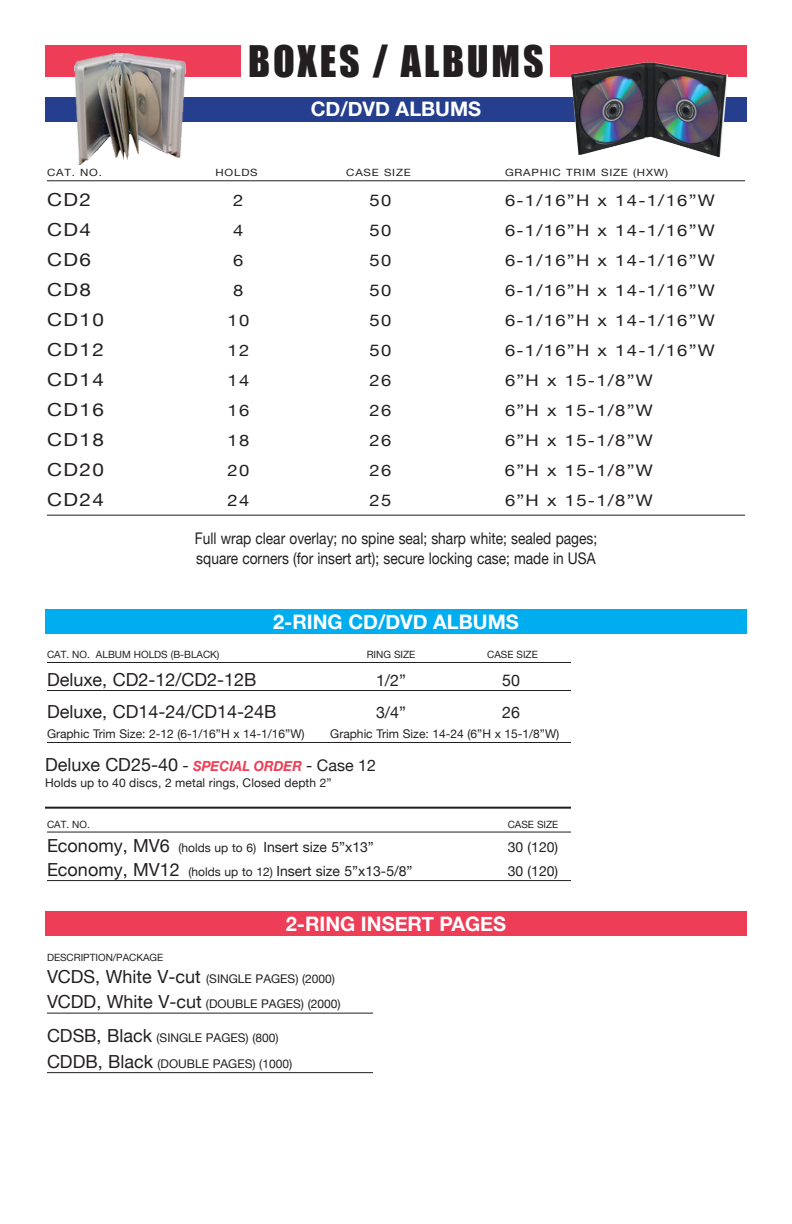
<style>
.page{position:relative;width:792px;height:1224px;background:#fff}
.page>*{position:absolute;margin:0;border:0;box-sizing:border-box;transform-origin:0 0}
.t1{font:40px "Impact";letter-spacing:.07em;color:#231f20}
.t2{font:700 20px "Helvetica Neue";color:#fff}
.t3{font:18px "Helvetica Neue";color:#231f20}
.t4{font:18px "Helvetica Neue";color:#231f20;scale:1.15 1}
.t5{font:16px "Helvetica Neue";color:#231f20;scale:1.15 1}
.t6{font:16px "Helvetica Neue";color:#231f20;scale:.86 1}
.t7{font:16px "Helvetica Neue";color:#231f20}
.t8{font:14px "Helvetica Neue";color:#231f20}
.t9{font:12px "Helvetica Neue";color:#231f20}
.t10{font:10px "Helvetica Neue";color:#231f20}
.t11{font:10px "Helvetica Neue";letter-spacing:.07em;color:#231f20;scale:1.15 1}
.t12{font:10px "Helvetica Neue";color:#231f20;scale:1.15 1}
.s1{font-size:16px}
.s2{font-weight:700;font-style:italic;font-size:14px;color:#ee3d56}
.s3{font-size:18px}
.s4{font-size:12px}
</style>
<div class="page">
<div style="left:45px;top:45px;width:702px;height:31px;background:#ee3d56"></div>
<hr style="left:47px;top:180px;width:698px;height:1px;background:#231f20">
<hr style="left:47px;top:515px;width:698px;height:1px;background:#231f20">
<hr style="left:47px;top:832px;width:698px;height:1px;background:#231f20">
<hr style="left:47px;top:880px;width:698px;height:1px;background:#231f20">
<hr style="left:47px;top:1013px;width:698px;height:1px;background:#231f20">
<hr style="left:47px;top:1072px;width:698px;height:1px;background:#231f20">
<hr style="left:45px;top:807px;width:702px;height:2px;background:#231f20">
<hr style="left:47px;top:662px;width:541px;height:1px;background:#231f20">
<hr style="left:47px;top:690px;width:541px;height:1px;background:#231f20">
<hr style="left:47px;top:742px;width:541px;height:1px;background:#231f20">
<div style="left:45px;top:97px;width:702px;height:24px;background:#253f8e"></div>
<div style="left:242px;top:45px;width:308px;height:39px;background:#fff"></div>
<div style="left:45px;top:609px;width:702px;height:25px;background:#00aeef"></div>
<div style="left:45px;top:912px;width:702px;height:24px;background:#ee3d56"></div>
<img style="left:74px;top:53px;width:111px;height:111px">
<img style="left:572px;top:62px;width:156px;height:96px">
<div style="left:572px;top:642px;width:193px;height:258px;background:#fff"></div>
<div style="left:572px;top:945px;width:193px;height:213px;background:#fff"></div>
<div style="left:373px;top:983px;width:205px;height:107px;background:#fff"></div>
<p class="t1" style="left:248px;top:30px;width:297px">BOXES / ALBUMS</p>
<p class="t2" style="left:311px;top:97px;width:172px">CD/DVD ALBUMS</p>
<p class="t12" style="left:47px;top:166px;width:49px">CAT. NO.</p>
<p class="t12" style="left:215px;top:166px;width:38px">HOLDS</p>
<p class="t11" style="left:346px;top:166px;width:58px">CASE SIZE</p>
<p class="t11" style="left:505px;top:166px;width:143px">GRAPHIC TRIM SIZE (HXW)</p>
<p class="t4" style="left:47px;top:189px;width:40px">CD2</p>
<p class="t5" style="left:233px;top:190px;width:10px">2</p>
<p class="t5" style="left:369px;top:190px;width:20px">50</p>
<p class="t5" style="left:505px;top:190px;width:184px">6-1/16”H x 14-1/16”W</p>
<p class="t4" style="left:47px;top:219px;width:40px">CD4</p>
<p class="t5" style="left:233px;top:220px;width:10px">4</p>
<p class="t5" style="left:369px;top:220px;width:20px">50</p>
<p class="t5" style="left:505px;top:220px;width:184px">6-1/16”H x 14-1/16”W</p>
<p class="t4" style="left:47px;top:249px;width:40px">CD6</p>
<p class="t5" style="left:233px;top:250px;width:10px">6</p>
<p class="t5" style="left:369px;top:250px;width:20px">50</p>
<p class="t5" style="left:505px;top:250px;width:184px">6-1/16”H x 14-1/16”W</p>
<p class="t4" style="left:47px;top:279px;width:40px">CD8</p>
<p class="t5" style="left:233px;top:280px;width:10px">8</p>
<p class="t5" style="left:369px;top:280px;width:20px">50</p>
<p class="t5" style="left:505px;top:280px;width:184px">6-1/16”H x 14-1/16”W</p>
<p class="t4" style="left:47px;top:309px;width:51px">CD10</p>
<p class="t5" style="left:227px;top:310px;width:20px">10</p>
<p class="t5" style="left:370px;top:310px;width:20px">50</p>
<p class="t5" style="left:505px;top:310px;width:184px">6-1/16”H x 14-1/16”W</p>
<p class="t4" style="left:47px;top:339px;width:51px">CD12</p>
<p class="t5" style="left:227px;top:340px;width:20px">12</p>
<p class="t5" style="left:370px;top:340px;width:20px">50</p>
<p class="t5" style="left:505px;top:340px;width:184px">6-1/16”H x 14-1/16”W</p>
<p class="t4" style="left:47px;top:369px;width:51px">CD14</p>
<p class="t5" style="left:227px;top:370px;width:20px">14</p>
<p class="t5" style="left:370px;top:370px;width:20px">26</p>
<p class="t5" style="left:505px;top:370px;width:130px">6”H x 15-1/8”W</p>
<p class="t4" style="left:47px;top:399px;width:51px">CD16</p>
<p class="t5" style="left:227px;top:400px;width:20px">16</p>
<p class="t5" style="left:370px;top:400px;width:20px">26</p>
<p class="t5" style="left:505px;top:400px;width:130px">6”H x 15-1/8”W</p>
<p class="t4" style="left:47px;top:429px;width:51px">CD18</p>
<p class="t5" style="left:227px;top:430px;width:20px">18</p>
<p class="t5" style="left:370px;top:430px;width:20px">26</p>
<p class="t5" style="left:505px;top:430px;width:130px">6”H x 15-1/8”W</p>
<p class="t4" style="left:47px;top:459px;width:51px">CD20</p>
<p class="t5" style="left:227px;top:460px;width:20px">20</p>
<p class="t5" style="left:369px;top:460px;width:20px">26</p>
<p class="t5" style="left:505px;top:460px;width:130px">6”H x 15-1/8”W</p>
<p class="t4" style="left:47px;top:489px;width:51px">CD24</p>
<p class="t5" style="left:227px;top:490px;width:20px">24</p>
<p class="t5" style="left:370px;top:490px;width:20px">25</p>
<p class="t5" style="left:505px;top:490px;width:130px">6”H x 15-1/8”W</p>
<p class="t6" style="left:195px;top:529px;width:469px">Full wrap clear overlay; no spine seal; sharp white; sealed pages;</p>
<p class="t6" style="left:196px;top:549px;width:466px">square corners (for insert art); secure locking case; made in USA</p>
<p class="t2" style="left:273px;top:609px;width:247px">2-RING CD/DVD ALBUMS</p>
<p class="t10" style="left:47px;top:648px;width:174px">CAT. NO. ALBUM HOLDS (B-BLACK)</p>
<p class="t10" style="left:367px;top:648px;width:50px">RING SIZE</p>
<p class="t10" style="left:487px;top:648px;width:52px">CASE SIZE</p>
<p class="t3" style="left:47px;top:669px;width:211px">Deluxe, CD2-12/CD2-12B</p>
<p class="t7" style="left:376px;top:671px;width:31px">1/2”</p>
<p class="t7" style="left:502px;top:671px;width:19px">50</p>
<p class="t3" style="left:47px;top:701px;width:231px">Deluxe, CD14-24/CD14-24B</p>
<p class="t7" style="left:376px;top:703px;width:31px">3/4”</p>
<p class="t7" style="left:502px;top:703px;width:19px">26</p>
<p class="t9" style="left:47px;top:726px;width:259px">Graphic Trim Size: 2-12 (6-1/16”H x 14-1/16”W)</p>
<p class="t9" style="left:330px;top:726px;width:230px">Graphic Trim Size: 14-24 (6”H x 15-1/8”W)</p>
<p class="t3" style="left:45px;top:754px;width:332px">Deluxe CD25-40 <span class="s1">-</span> <span class="s2">SPECIAL ORDER</span> <span class="s1">- Case 12</span></p>
<p class="t9" style="left:45px;top:775px;width:288px">Holds up to 40 discs, 2 metal rings, Closed depth 2”</p>
<p class="t10" style="left:47px;top:818px;width:44px">CAT. NO.</p>
<p class="t10" style="left:508px;top:818px;width:52px">CASE SIZE</p>
<p class="t8" style="left:47px;top:839px;width:328px"><span class="s3">Economy, MV6</span> <span class="s4">(holds up to 6)</span> Insert size 5”x13”</p>
<p class="t8" style="left:508px;top:839px;width:52px">30 (120)</p>
<p class="t8" style="left:47px;top:863px;width:367px"><span class="s3">Economy, MV12</span> <span class="s4">(holds up to 12)</span> Insert size 5”x13-5/8”</p>
<p class="t8" style="left:508px;top:863px;width:52px">30 (120)</p>
<p class="t2" style="left:286px;top:912px;width:222px">2-RING INSERT PAGES</p>
<p class="t10" style="left:47px;top:951px;width:118px">DESCRIPTION/PACKAGE</p>
<p class="t9" style="left:47px;top:971px;width:290px"><span class="s3">VCDS, White V-cut</span> (SINGLE PAGES) (2000)</p>
<p class="t9" style="left:47px;top:997px;width:295px"><span class="s3">VCDD, White V-cut</span> (DOUBLE PAGES) (2000)</p>
<p class="t9" style="left:47px;top:1031px;width:233px"><span class="s3">CDSB, Black</span> (SINGLE PAGES) (800)</p>
<p class="t9" style="left:47px;top:1057px;width:247px"><span class="s3">CDDB, Black</span> (DOUBLE PAGES) (1000)</p>
</div>
